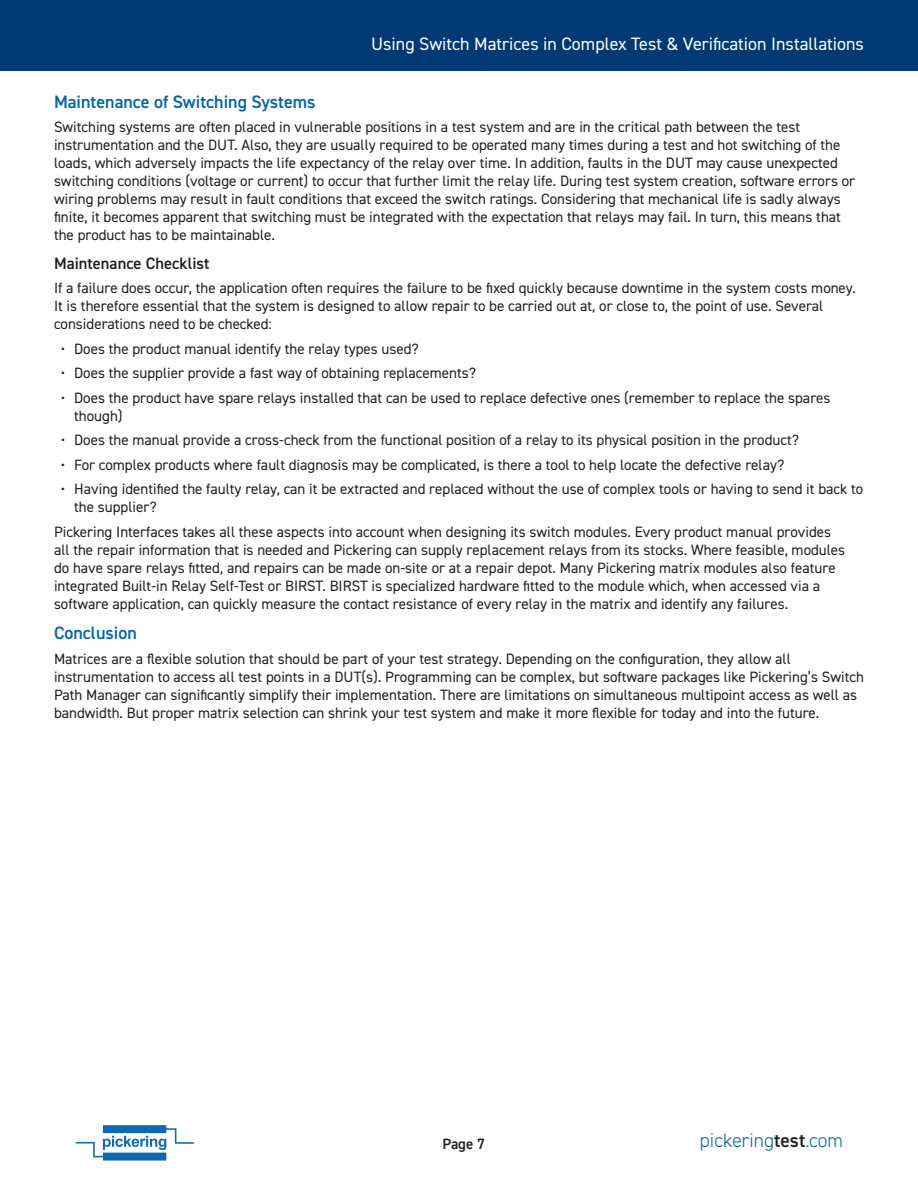
<style>
.page{position:relative;width:918px;height:1188px;background:#fff}
.page>*{position:absolute;margin:0;border:0;box-sizing:border-box;transform-origin:0 0}
.t1{font:300 19.5px "DIN2014";color:#0064ab}
.t2{font:18px "DIN2014";color:#fff}
.Main-Heading{font:600 18px "DIN2014";color:#0064ab}
.Main-Heading-2{font:600 18px "DIN2014";color:#0066b3}
.Main-Heading-3{font:600 16.5px "DIN2014";color:#231f20}
.Body{font:15px/18px "DIN2014";color:#231f20}
.t3{font:600 15px "DIN2014";color:#231f20}
.s1{font-weight:600;color:#231f20}
</style>
<div class="page">
<div style="left:0;top:0;width:918px;height:70px;background:#003974"></div>
<svg style="left:76px;top:1125px;width:118px;height:36px"></svg>
<p class="t2" style="left:371px;top:33px;width:494px">Using Switch Matrices in Complex Test &amp; Verification Installations</p>
<p class="Main-Heading" style="left:54px;top:89px;width:263px">Maintenance of Switching Systems</p>
<p class="Body" style="left:54px;top:118px;width:803px">Switching systems are often placed in vulnerable positions in a test system and are in the critical path between the test instrumentation and the DUT. Also, they are usually required to be operated many times during a test and hot switching of the loads, which adversely impacts the life expectancy of the relay over time. In addition, faults in the DUT may cause unexpected switching conditions (voltage or current) to occur that further limit the relay life. During test system creation, software errors or wiring problems may result in fault conditions that exceed the switch ratings. Considering that mechanical life is sadly always finite, it becomes apparent that switching must be integrated with the expectation that relays may fail. In turn, this means that the product has to be maintainable.</p>
<p class="Main-Heading-3" style="left:54px;top:252px;width:157px">Maintenance Checklist</p>
<p class="Body" style="left:54px;top:279px;width:804px">If a failure does occur, the application often requires the failure to be fixed quickly because downtime in the system costs money.<br>It is therefore essential that the system is designed to allow repair to be carried out at, or close to, the point of use. Several considerations need to be checked:</p>
<p class="Body" style="left:61px;top:339px;width:360px">• Does the product manual identify the relay types used?</p>
<p class="Body" style="left:61px;top:364px;width:417px">• Does the supplier provide a fast way of obtaining replacements?</p>
<p class="Body" style="left:74px;top:388px;width:758px;text-indent:-14px">• Does the product have spare relays installed that can be used to replace defective ones (remember to replace the spares though)</p>
<p class="Body" style="left:61px;top:431px;width:740px">• Does the manual provide a cross-check from the functional position of a relay to its physical position in the product?</p>
<p class="Body" style="left:61px;top:455px;width:725px">• For complex products where fault diagnosis may be complicated, is there a tool to help locate the defective relay?</p>
<p class="Body" style="left:74px;top:480px;width:791px;text-indent:-14px">• Having identified the faulty relay, can it be extracted and replaced without the use of complex tools or having to send it back to the supplier?</p>
<p class="Body" style="left:54px;top:522px;width:793px">Pickering Interfaces takes all these aspects into account when designing its switch modules. Every product manual provides all the repair information that is needed and Pickering can supply replacement relays from its stocks. Where feasible, modules do have spare relays fitted, and repairs can be made on-site or at a repair depot. Many Pickering matrix modules also feature integrated Built-in Relay Self-Test or BIRST. BIRST is specialized hardware fitted to the module which, when accessed via a software application, can quickly measure the contact resistance of every relay in the matrix and identify any failures.</p>
<p class="Main-Heading-2" style="left:54px;top:621px;width:84px">Conclusion</p>
<p class="Body" style="left:54px;top:649px;width:811px">Matrices are a flexible solution that should be part of your test strategy. Depending on the configuration, they allow all instrumentation to access all test points in a DUT(s). Programming can be complex, but software packages like Pickering’s Switch Path Manager can significantly simplify their implementation. There are limitations on simultaneous multipoint access as well as bandwidth. But proper matrix selection can shrink your test system and make it more flexible for today and into the future.</p>
<p class="t3" style="left:442px;top:1134px;width:44px">Page 7</p>
<h1 class="t1" style="left:700px;top:1128px;width:145px">pickering<span class="s1">test</span>.com</h1>
</div>
